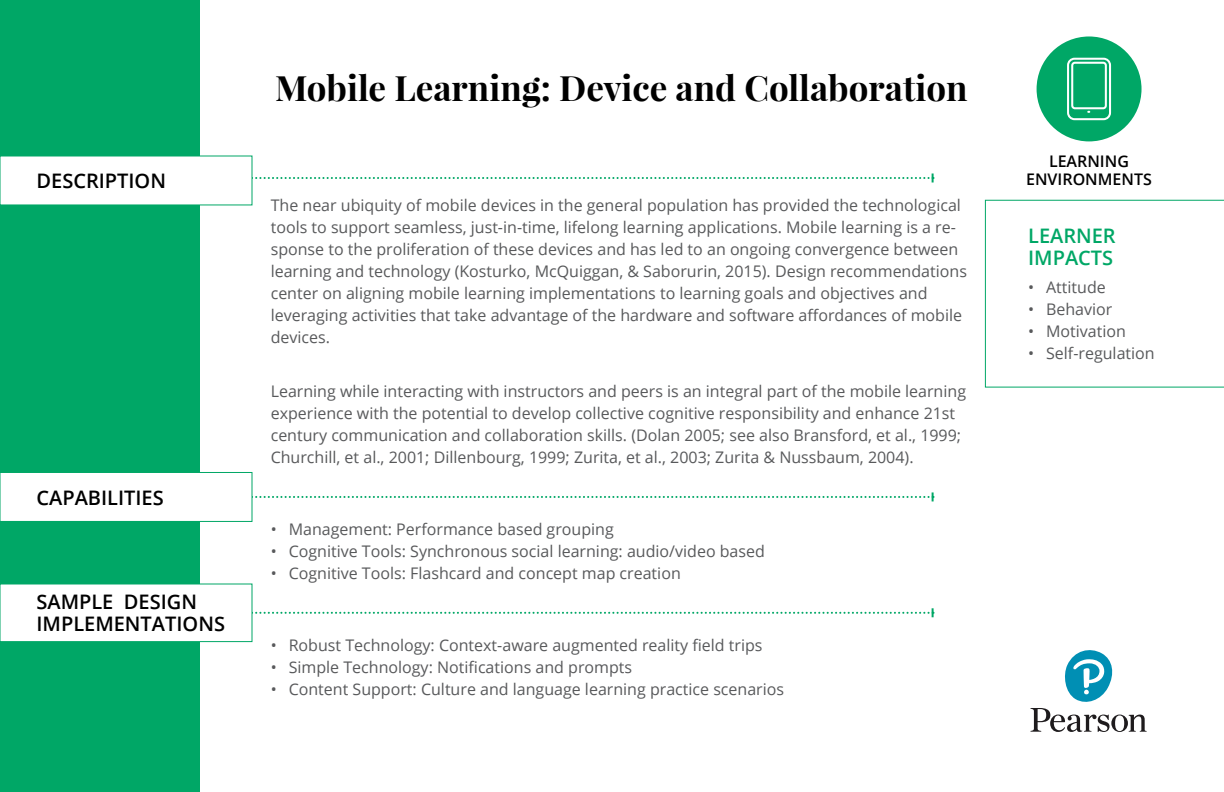
<style>
.page{position:relative;width:1224px;height:792px;background:#fff}
.page>*{position:absolute;margin:0;border:0;box-sizing:border-box;transform-origin:0 0}
.t1{font:700 35px "Playfair Display";color:#000}
.t2{font:600 20px/22px "Open Sans";color:#000}
.t3{font:600 20px/22px "Open Sans";color:#00a766}
.t4{font:16px/22px "Open Sans";color:#58595b}
.t5{font:600 16px/18px "Open Sans";color:#000;text-align:center}
</style>
<div class="page">
<div style="left:0;top:0;width:199px;height:792px;background:#00a766"></div>
<svg style="left:252px;top:174px;width:682px;height:8px"></svg>
<svg style="left:252px;top:492px;width:682px;height:9px"></svg>
<svg style="left:252px;top:608px;width:682px;height:9px"></svg>
<div style="left:0;top:472px;width:252px;height:49px;background:#fff"></div>
<div style="left:0;top:472px;width:252px;height:50px;border:1px solid #00a766"></div>
<div style="left:0;top:584px;width:252px;height:58px;background:#fff"></div>
<div style="left:0;top:584px;width:252px;height:58px;border:1px solid #00a766"></div>
<div style="left:0;top:156px;width:252px;height:49px;background:#fff"></div>
<div style="left:1037px;top:36px;width:105px;height:105px;background:#00a766;border-radius:50%"></div>
<div style="left:1067px;top:58px;width:44px;height:62px;border:2px solid #fff;border-radius:7px"></div>
<div style="left:1071px;top:62px;width:36px;height:47px;border:2px solid #fff;border-radius:3px"></div>
<svg style="left:985px;top:200px;width:239px;height:188px"></svg>
<svg style="left:1030px;top:650px;width:117px;height:82px"></svg>
<p class="t2" style="left:36px;top:169px;width:131px">DESCRIPTION</p>
<p class="t2" style="left:36px;top:486px;width:129px">CAPABILITIES</p>
<p class="t2" style="left:36px;top:591px;width:190px">SAMPLE DESIGN<br>IMPLEMENTATIONS</p>
<h1 class="t1" style="left:275px;top:66px;width:694px">Mobile Learning: Device and Collaboration</h1>
<p class="t4" style="left:271px;top:194px;width:698px">The near ubiquity of mobile devices in the general population has provided the technological tools to support seamless, just-in-time, lifelong learning applications. Mobile learning is a re&shy;sponse to the proliferation of these devices and has led to an ongoing convergence between learning and technology (Kosturko, McQuiggan, &amp; Saborurin, 2015). Design recommendations center on aligning mobile learning implementations to learning goals and objectives and leveraging activities that take advantage of the hardware and software affordances of mobile devices.</p>
<p class="t4" style="left:271px;top:380px;width:697px">Learning while interacting with instructors and peers is an integral part of the mobile learning experience with the potential to develop collective cognitive responsibility and enhance 21st century communication and collaboration skills. (Dolan 2005; see also Bransford, et al., 1999; Churchill, et al., 2001; Dillenbourg, 1999; Zurita, et al., 2003; Zurita &amp; Nussbaum, 2004).</p>
<p class="t4" style="left:271px;top:518px;width:345px">• Management: Performance based grouping</p>
<p class="t4" style="left:271px;top:540px;width:496px">• Cognitive Tools: Synchronous social learning: audio/video based</p>
<p class="t4" style="left:271px;top:562px;width:412px">• Cognitive Tools: Flashcard and concept map creation</p>
<p class="t4" style="left:271px;top:634px;width:493px">• Robust Technology: Context-aware augmented reality field trips</p>
<p class="t4" style="left:271px;top:656px;width:363px">• Simple Technology: Notifications and prompts</p>
<p class="t4" style="left:271px;top:678px;width:515px">• Content Support: Culture and language learning practice scenarios</p>
<p class="t5" style="left:1026px;top:152px;width:127px">LEARNING<br>ENVIRONMENTS</p>
<p class="t3" style="left:1028px;top:224px;width:89px">LEARNER<br>IMPACTS</p>
<p class="t4" style="left:1028px;top:276px;width:79px">• Attitude</p>
<p class="t4" style="left:1028px;top:298px;width:86px">• Behavior</p>
<p class="t4" style="left:1028px;top:320px;width:99px">• Motivation</p>
<p class="t4" style="left:1028px;top:342px;width:128px">• Self-regulation</p>
</div>
